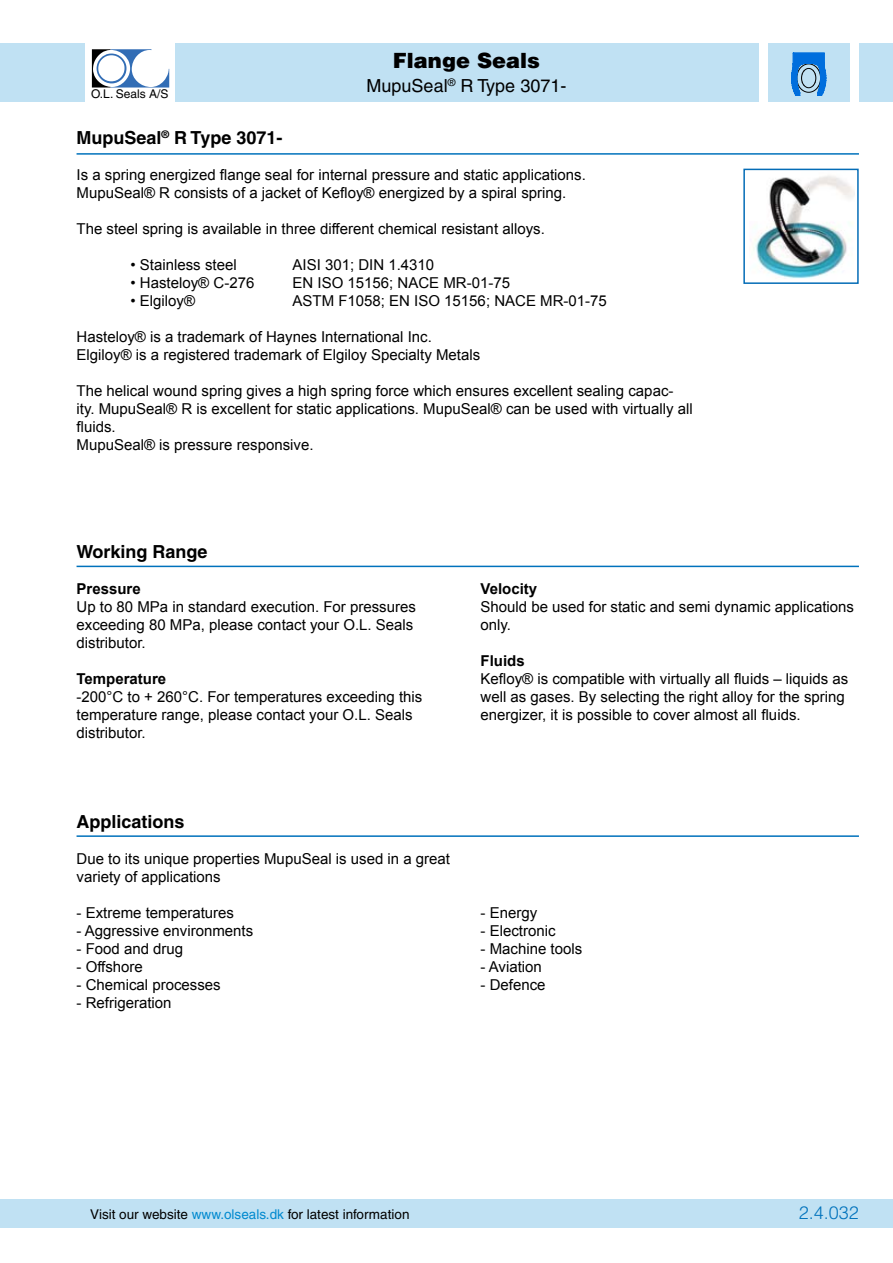
<style>
.page{position:relative;width:893px;height:1263px;background:#fff}
.page>*{position:absolute;margin:0;border:0;box-sizing:border-box;transform-origin:0 0}
.t1{font:900 21px "Helvetica";color:#000}
.t2{font:700 18px "Helvetica";color:#000}
.t3{font:18px "Helvetica";color:#000}
.t4{font:300 18px "Helvetica";color:#0072bc}
.t5{font:15px/18px "Arial";color:#000}
.t6{font:700 15px "Arial";color:#000}
.t7{font:13.5px "Helvetica";color:#000}
.t8{font:12px "Helvetica";color:#000}
.s1{color:#0089cf}
</style>
<div class="page">
<div style="left:0;top:43px;width:893px;height:59px;background:#c0e1f3"></div>
<div style="left:0;top:1199px;width:893px;height:28px;background:#c0e1f3"></div>
<div style="left:86px;top:43px;width:89px;height:63px;background:#fff"></div>
<svg style="left:92px;top:49px;width:77px;height:39px"></svg>
<div style="left:850px;top:43px;width:9px;height:62px;background:#fff"></div>
<div style="left:760px;top:43px;width:8px;height:60px;background:#fff"></div>
<hr style="left:892px;top:43px;width:1px;height:59px;background:#0089cf">
<div style="left:743px;top:169px;width:116px;height:115px;border:2px solid #046cb6"></div>
<hr style="left:77px;top:835px;width:782px;height:2px;background:#0072bc">
<img style="left:749px;top:171px;width:106px;height:108px">
<hr style="left:77px;top:153px;width:782px;height:2px;background:#0072bc">
<hr style="left:77px;top:566px;width:782px;height:1px;background:#0072bc">
<svg style="left:791px;top:53px;width:35px;height:43px"></svg>
<p class="t8" style="left:91px;top:87px;width:79px">O.L. Seals A/S</p>
<h1 class="t1" style="left:393px;top:47px;width:149px">Flange Seals</h1>
<p class="t3" style="left:367px;top:76px;width:201px">MupuSeal<sup>®</sup> R Type 3071-</p>
<p class="t2" style="left:77px;top:127px;width:207px">MupuSeal<sup>®</sup> R Type 3071-</p>
<p class="t5" style="left:77px;top:166px;width:511px">Is a spring energized flange seal for internal pressure and static applications.<br>MupuSeal® R consists of a jacket of Kefloy® energized by a spiral spring.</p>
<p class="t5" style="left:77px;top:220px;width:470px">The steel spring is available in three different chemical resistant alloys.</p>
<p class="t5" style="left:131px;top:256px;width:108px">• Stainless steel</p>
<p class="t5" style="left:293px;top:256px;width:143px">AISI 301; DIN 1.4310</p>
<p class="t5" style="left:131px;top:274px;width:125px">• Hasteloy® C-276</p>
<p class="t5" style="left:293px;top:274px;width:219px">EN ISO 15156; NACE MR-01-75</p>
<p class="t5" style="left:131px;top:292px;width:66px">• Elgiloy®</p>
<p class="t5" style="left:293px;top:292px;width:316px">ASTM F1058; EN ISO 15156; NACE MR-01-75</p>
<p class="t5" style="left:77px;top:328px;width:405px">Hasteloy® is a trademark of Haynes International Inc.<br>Elgiloy® is a registered trademark of Elgiloy Specialty Metals</p>
<p class="t5" style="left:77px;top:382px;width:618px">The helical wound spring gives a high spring force which ensures excellent sealing capac&shy;ity. MupuSeal® R is excellent for static applications. MupuSeal® can be used with virtually all fluids.<br>MupuSeal® is pressure responsive.</p>
<p class="t2" style="left:77px;top:541px;width:133px">Working Range</p>
<p class="t6" style="left:77px;top:579px;width:66px">Pressure</p>
<p class="t5" style="left:77px;top:598px;width:341px">Up to 80 MPa in standard execution. For pressures exceeding 80 MPa, please contact your O.L. Seals distributor.</p>
<p class="t6" style="left:77px;top:669px;width:91px">Temperature</p>
<p class="t5" style="left:77px;top:688px;width:347px">-200°C to + 260°C. For temperatures exceeding this temperature range, please contact your O.L. Seals distributor.</p>
<p class="t6" style="left:480px;top:579px;width:58px">Velocity</p>
<p class="t5" style="left:480px;top:598px;width:375px">Should be used for static and semi dynamic applications only.</p>
<p class="t6" style="left:480px;top:651px;width:46px">Fluids</p>
<p class="t5" style="left:480px;top:670px;width:369px">Kefloy® is compatible with virtually all fluids – liquids as well as gases. By selecting the right alloy for the spring energizer, it is possible to cover almost all fluids.</p>
<p class="t2" style="left:77px;top:811px;width:110px">Applications</p>
<p class="t5" style="left:77px;top:850px;width:375px">Due to its unique properties MupuSeal is used in a great variety of applications</p>
<p class="t5" style="left:77px;top:904px;width:159px">- Extreme temperatures</p>
<p class="t5" style="left:77px;top:922px;width:178px">- Aggressive environments</p>
<p class="t5" style="left:77px;top:940px;width:108px">- Food and drug</p>
<p class="t5" style="left:77px;top:958px;width:68px">- Offshore</p>
<p class="t5" style="left:77px;top:976px;width:146px">- Chemical processes</p>
<p class="t5" style="left:77px;top:994px;width:97px">- Refrigeration</p>
<p class="t5" style="left:480px;top:904px;width:58px">- Energy</p>
<p class="t5" style="left:480px;top:922px;width:77px">- Electronic</p>
<p class="t5" style="left:480px;top:940px;width:103px">- Machine tools</p>
<p class="t5" style="left:480px;top:958px;width:63px">- Aviation</p>
<p class="t5" style="left:480px;top:976px;width:67px">- Defence</p>
<p class="t7" style="left:90px;top:1206px;width:321px">Visit our website <span class="s1">www.olseals.dk</span> for latest information</p>
<p class="t4" style="left:799px;top:1202px;width:62px">2.4.032</p>
</div>
